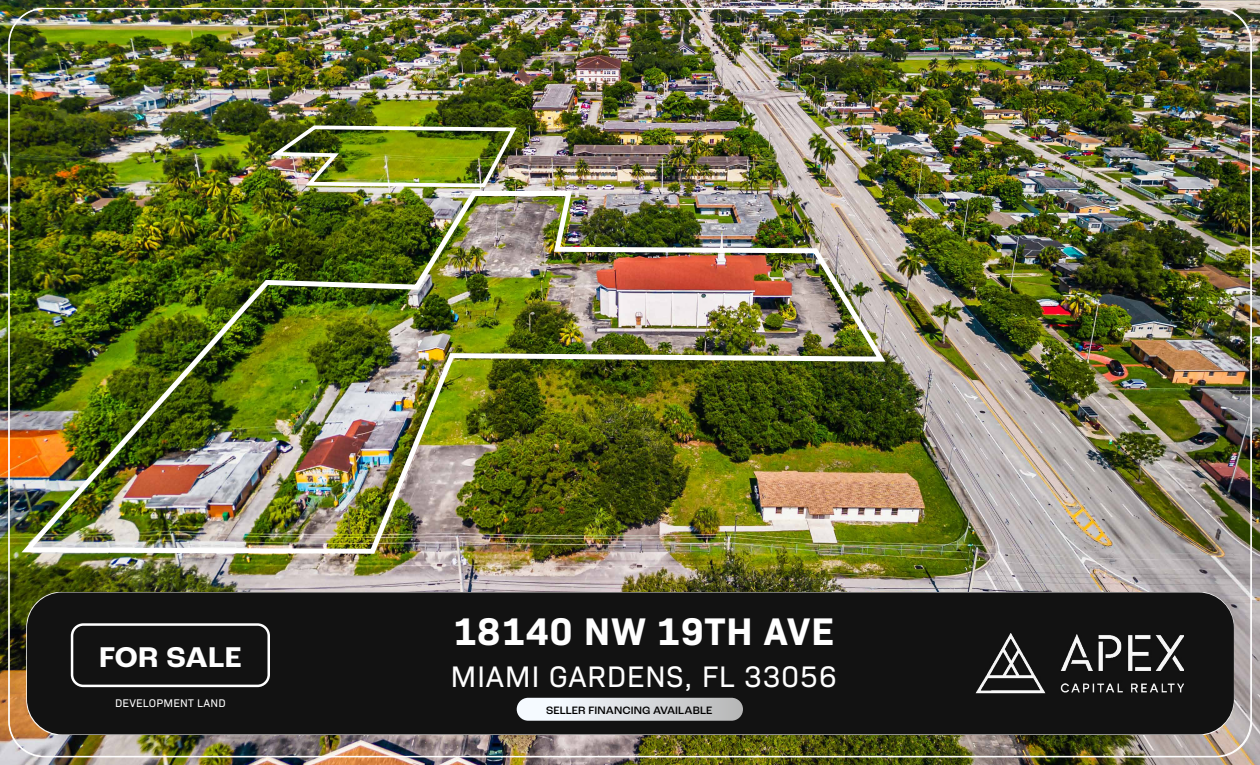
<style>
.page{position:relative;width:1260px;height:765px;background:#fff}
.page>*{position:absolute;margin:0;border:0;box-sizing:border-box;transform-origin:0 0}
.t1{font:700 39.12px "Bio Sans";letter-spacing:.02em;color:#fff}
.t2{font:30.12px "Bio Sans";letter-spacing:.02em;color:#fff}
.t3{font:700 30px "Roc Grotesk";letter-spacing:.02em;color:#fff}
.t4{font:500 11.25px "Roc Grotesk";letter-spacing:.01em;color:#000}
.t5{font:11.25px "Bio Sans";letter-spacing:.02em;color:#fff}
</style>
<div class="page">
<img style="left:0;top:0;width:1260px;height:765px">
<img style="left:8px;top:8px;width:1244px;height:749px">
<img style="left:976px;top:633px;width:208px;height:61px">
<div style="left:71px;top:623px;width:199px;height:64px;border:2px solid #fff;border-radius:11px"></div>
<img style="left:16px;top:188px;width:874px;height:370px">
<img style="left:265px;top:124px;width:255px;height:66px">
<div style="left:517px;top:698px;width:226px;height:23px;background:linear-gradient(to right,#feffff,#b8b9b9);border-radius:11px"></div>
<h3 class="t3" style="left:99px;top:638px;width:143px">FOR SALE</h3>
<p class="t5" style="left:115px;top:694px;width:112px">DEVELOPMENT LAND</p>
<h1 class="t1" style="left:453px;top:601px;width:382px">18140 NW 19TH AVE</h1>
<h2 class="t2" style="left:450px;top:654px;width:388px">MIAMI GARDENS, FL 33056</h2>
<p class="t4" style="left:546px;top:703px;width:168px">SELLER FINANCING AVAILABLE</p>
</div>
